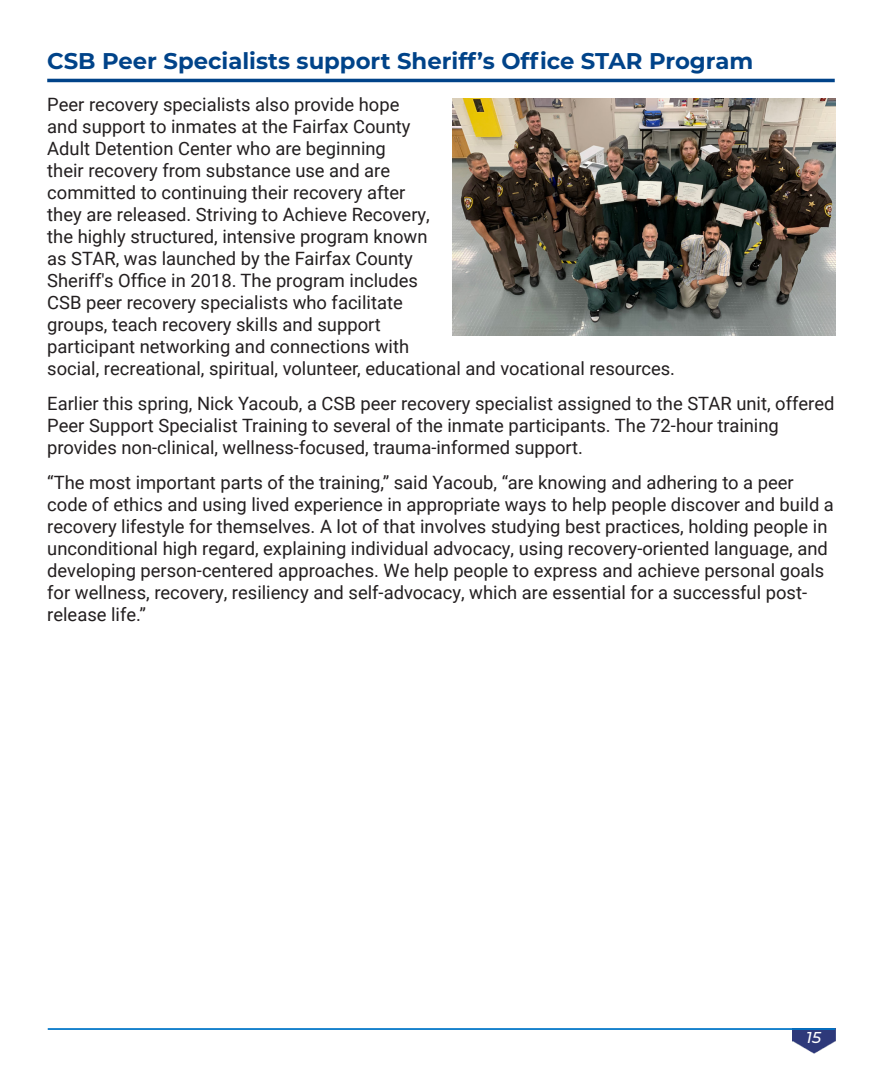
<style>
.page{position:relative;width:882px;height:1071px;background:#fff}
.page>*{position:absolute;margin:0;border:0;box-sizing:border-box;transform-origin:0 0}
.Main_Heading{font:700 22.75px "Montserrat";color:#004389}
.Body_text{font:18.38px/22.1px "Roboto";color:#231f20}
.t1{font:italic 500 15.75px "Montserrat Alternates";color:#fff}
</style>
<div class="page">
<img style="left:792px;top:1030px;width:43px;height:24px">
<hr style="left:48px;top:1028px;width:787px;height:2px;background:#0076c8">
<hr style="left:47px;top:79px;width:788px;height:3px;background:#004389">
<img style="left:453px;top:99px;width:383px;height:236px">
<p class="Main_Heading" style="left:47px;top:45px;width:708px">CSB Peer Specialists support Sheriff’s Office STAR Program</p>
<p class="Body_text" style="left:47px;top:92px;width:629px">Peer recovery specialists also provide hope<br>and support to inmates at the Fairfax County<br>Adult Detention Center who are beginning<br>their recovery from substance use and are<br>committed to continuing their recovery after<br>they are released. Striving to Achieve Recovery,<br>the highly structured, intensive program known<br>as STAR, was launched by the Fairfax County<br>Sheriff's Office in 2018. The program includes<br>CSB peer recovery specialists who facilitate<br>groups, teach recovery skills and support<br>participant networking and connections with<br>social, recreational, spiritual, volunteer, educational and vocational resources.</p>
<p class="Body_text" style="left:47px;top:392px;width:789px">Earlier this spring, Nick Yacoub, a CSB peer recovery specialist assigned to the STAR unit, offered<br>Peer Support Specialist Training to several of the inmate participants. The 72-hour training provides non-clinical, wellness-focused, trauma-informed support.</p>
<p class="Body_text" style="left:47px;top:470px;width:788px">“The most important parts of the training,” said Yacoub, “are knowing and adhering to a peer code of ethics and using lived experience in appropriate ways to help people discover and build a recovery lifestyle for themselves. A lot of that involves studying best practices, holding people in unconditional high regard, explaining individual advocacy, using recovery-oriented language, and developing person-centered approaches. We help people to express and achieve personal goals for wellness, recovery, resiliency and self-advocacy, which are essential for a successful post&shy;release life.”</p>
<p class="t1" style="left:806px;top:1026px;width:16px">15</p>
</div>
